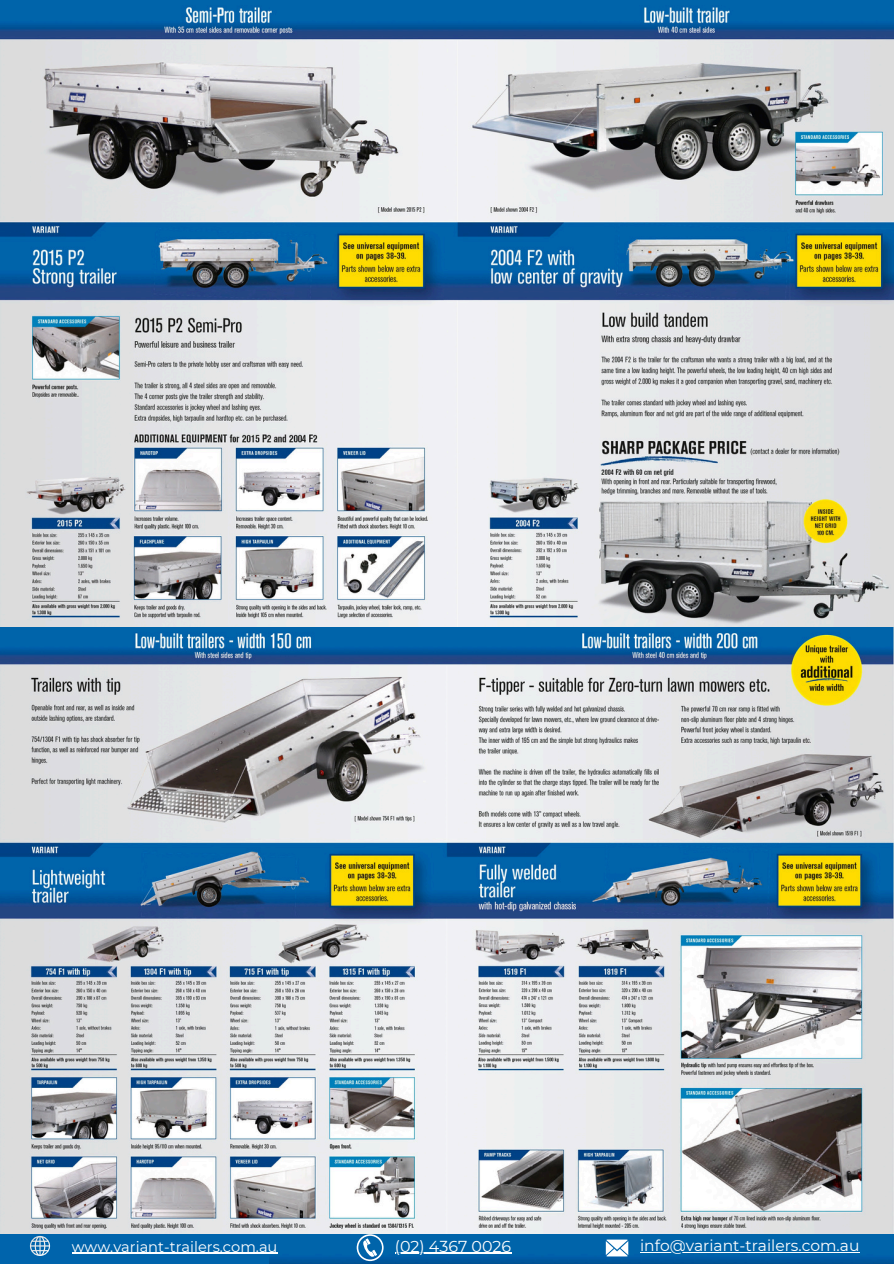
<style>
.page{position:relative;width:894px;height:1264px;background:#fff}
.page>*{position:absolute;margin:0;border:0;box-sizing:border-box;transform-origin:0 0}
.t1{font:15.9px "Montserrat";color:#fff}
.t2{font:15.45px "Montserrat";color:#fff}
.t3{font:14.55px "Montserrat";color:#fff}
</style>
<div class="page">
<img style="left:0;top:0;width:893px;height:627px">
<img style="left:0;top:627px;width:893px;height:607px">
<img style="left:268px;top:1234px;width:625px;height:29px">
<div style="left:0;top:1234px;width:268px;height:29px;background:#0064ac"></div>
<svg style="left:30px;top:1235px;width:20px;height:20px"></svg>
<svg style="left:605px;top:1239px;width:23px;height:17px"></svg>
<svg style="left:356px;top:1234px;width:27px;height:26px"></svg>
<hr style="left:395px;top:1252px;width:116px;height:1px;background:#fff">
<hr style="left:72px;top:1252px;width:205px;height:1px;background:#fff">
<hr style="left:640px;top:1251px;width:219px;height:1px;background:#fff">
<h1 class="t3" style="left:72px;top:1237px;width:207px">www.variant-trailers.com.au</h1>
<p class="t1" style="left:395px;top:1236px;width:118px">(02) 4367 0026</p>
<p class="t2" style="left:640px;top:1235px;width:221px">info@variant-trailers.com.au</p>
</div>
